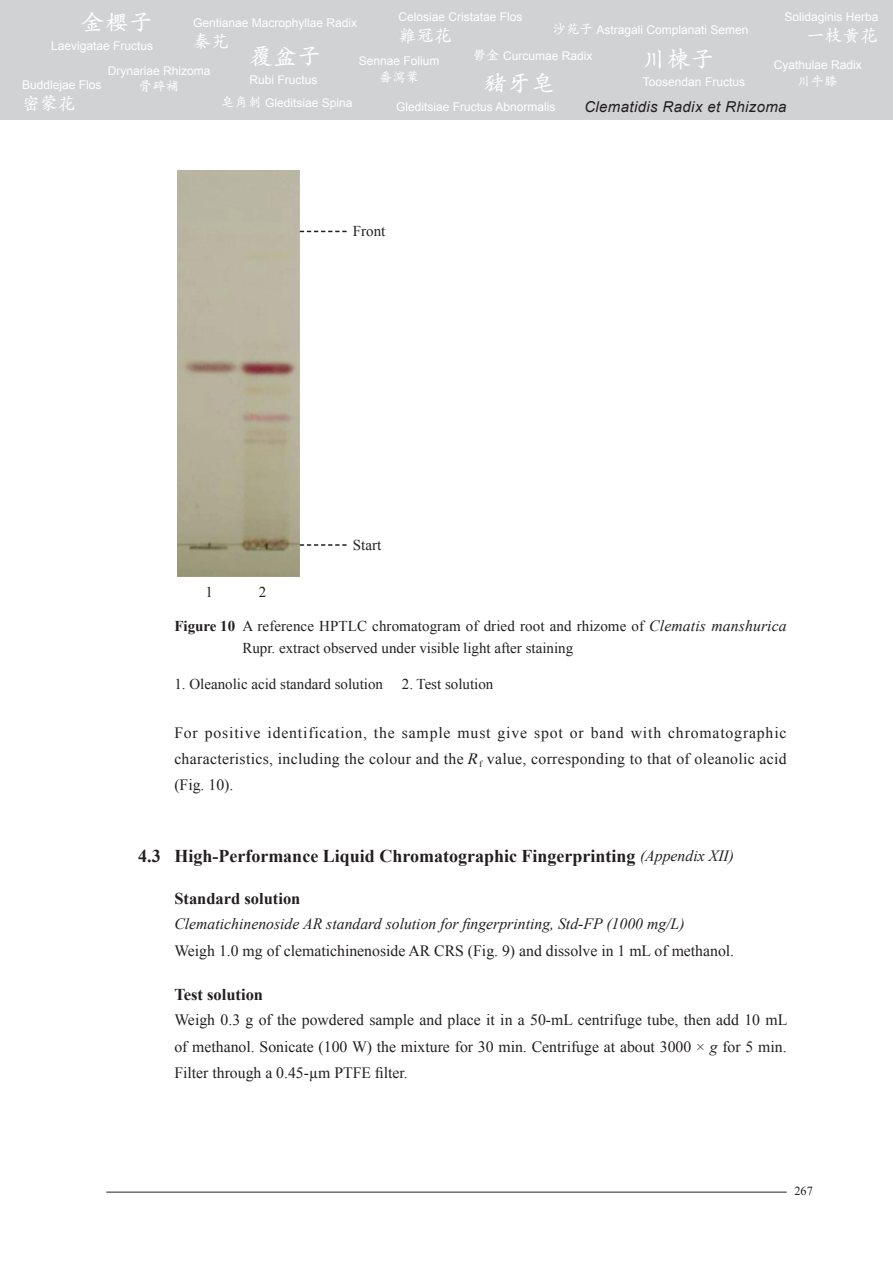
<style>
.page{position:relative;width:893px;height:1263px;background:#fff}
.page>*{position:absolute;margin:0;border:0;box-sizing:border-box;transform-origin:0 0}
.t1{font:600 24px "M Kai HK";color:#fff}
.t2{font:700 18px "Times New Roman";color:#231f20}
.t3{font:600 18px "M Kai HK";color:#fff}
.t4{font:700 16.5px "Times New Roman";color:#231f20}
.t5{font:15.75px/26.2px "Times New Roman";letter-spacing:.01em;color:#231f20;text-align:justify}
.t6{font:15.75px/26.2px "Times New Roman";letter-spacing:.04em;color:#231f20}
.t7{font:italic 15.75px "Times New Roman";color:#231f20}
.t8{font:15px/22.2px "Times New Roman";color:#231f20}
.t9{font:italic 15px "Arial";letter-spacing:.025em;color:#231f20}
.t10{font:600 13.5px "M Kai HK";color:#fff}
.t11{font:12.3px "Times New Roman";color:#231f20}
.t12{font:12px "Arial";color:#fff}
.s1{font-family:"M Kai HK";font-weight:600;font-size:13.5px}
.s2{font-weight:700}
.s3{font-style:italic;font-size:15.75px}
.s4{font-style:italic}
.s5{font-weight:400;font-style:italic;font-size:15.75px}
</style>
<div class="page">
<hr style="left:106px;top:1192px;width:681px;height:1px;background:#231f20">
<div style="left:0;top:0;width:893px;height:119px;background:#d1d2d4"></div>
<img style="left:177px;top:170px;width:123px;height:406px">
<svg style="left:300px;top:231px;width:47px;height:1px"></svg>
<svg style="left:300px;top:544px;width:47px;height:2px"></svg>
<h1 class="t1" style="left:81px;top:6px;width:73px">金櫻子</h1>
<p class="t12" style="left:51px;top:38px;width:104px">Laevigatae Fructus</p>
<p class="t12" style="left:398px;top:9px;width:126px">Celosiae Cristatae Flos</p>
<p class="t3" style="left:398px;top:22px;width:55px">雞冠花</p>
<p class="t12" style="left:784px;top:9px;width:96px">Solidaginis Herba</p>
<p class="t3" style="left:807px;top:23px;width:73px">一枝黃花</p>
<p class="t12" style="left:193px;top:15px;width:166px">Gentianae Macrophyllae Radix</p>
<p class="t3" style="left:193px;top:29px;width:37px">秦艽</p>
<p class="t12" style="left:553px;top:22px;width:197px"><span class="s1">沙苑子</span> Astragali Complanati Semen</p>
<h1 class="t1" style="left:250px;top:39px;width:73px">覆盆子</h1>
<p class="t12" style="left:250px;top:72px;width:70px">Rubi Fructus</p>
<h1 class="t1" style="left:643px;top:42px;width:73px">川楝子</h1>
<p class="t12" style="left:473px;top:48px;width:121px"><span class="s1">鬱金</span> Curcumae Radix</p>
<p class="t12" style="left:359px;top:53px;width:82px">Sennae Folium</p>
<p class="t10" style="left:379px;top:68px;width:42px">番瀉葉</p>
<p class="t12" style="left:774px;top:57px;width:90px">Cyathulae Radix</p>
<p class="t10" style="left:797px;top:71px;width:42px">川牛膝</p>
<p class="t12" style="left:108px;top:62px;width:104px">Drynariae Rhizoma</p>
<p class="t10" style="left:139px;top:77px;width:42px">骨碎補</p>
<h1 class="t1" style="left:483px;top:66px;width:73px">豬牙皂</h1>
<p class="t12" style="left:396px;top:99px;width:161px">Gleditsiae Fructus Abnormalis</p>
<p class="t12" style="left:22px;top:77px;width:81px">Buddlejae Flos</p>
<p class="t12" style="left:643px;top:74px;width:104px">Toosendan Fructus</p>
<p class="t3" style="left:22px;top:91px;width:55px">密蒙花</p>
<p class="t12" style="left:221px;top:95px;width:133px"><span class="s1">皂角刺</span> Gleditsiae Spina</p>
<p class="t9" style="left:584px;top:97px;width:204px">Clematidis Radix et Rhizoma</p>
<p class="t8" style="left:353px;top:219px;width:34px">Front</p>
<p class="t8" style="left:205px;top:581px;width:9px">1</p>
<p class="t8" style="left:259px;top:581px;width:9px">2</p>
<p class="t8" style="left:353px;top:533px;width:30px">Start</p>
<p class="t8" style="left:242px;top:615px;width:546px;text-indent:-68px"><span class="s2">Figure 10</span> A reference HPTLC chromatogram of dried root and rhizome of <span class="s3">Clematis manshurica<br></span>Rupr. extract observed under visible light after staining</p>
<p class="t8" style="left:174px;top:672px;width:210px">1. Oleanolic acid standard solution</p>
<p class="t8" style="left:402px;top:672px;width:93px">2. Test solution</p>
<p class="t6" style="left:249px;top:719px;width:453px;text-indent:16px">identification, the sample must give spots or bands with chro ics, including the colour and the <span class="s4">R</span><sub>f</sub> value, cor esponding to those</p>
<p class="t5" style="left:174px;top:719px;width:614px">For positive identification, the sample must give spot or band with chromatographic characteristics, including the colour and the <span class="s4">R</span><sub>f</sub> value, corresponding to that of oleanolic acid (Fig. 10).</p>
<p class="t2" style="left:138px;top:843px;width:597px">4.3 High-Performance Liquid Chromatographic Fingerprinting <span class="s5">(Appendix XII)</span></p>
<p class="t4" style="left:174px;top:887px;width:128px">Standard solution</p>
<p class="t7" style="left:174px;top:913px;width:512px">Clematichinenoside AR standard solution for fingerprinting, Std-FP (1000 mg/L)</p>
<p class="t5" style="left:174px;top:937px;width:561px">Weigh 1.0 mg of clematichinenoside AR CRS (Fig. 9) and dissolve in 1 mL of methanol.</p>
<p class="t4" style="left:174px;top:983px;width:90px">Test solution</p>
<p class="t5" style="left:174px;top:1006px;width:614px">Weigh 0.3 g of the powdered sample and place it in a 50-mL centrifuge tube, then add 10 mL of methanol. Sonicate (100 W) the mixture for 30 min. Centrifuge at about 3000 × <span class="s4">g</span> for 5 min.<br>Filter through a 0.45-µm PTFE filter.</p>
<p class="t11" style="left:794px;top:1182px;width:20px">267</p>
</div>
